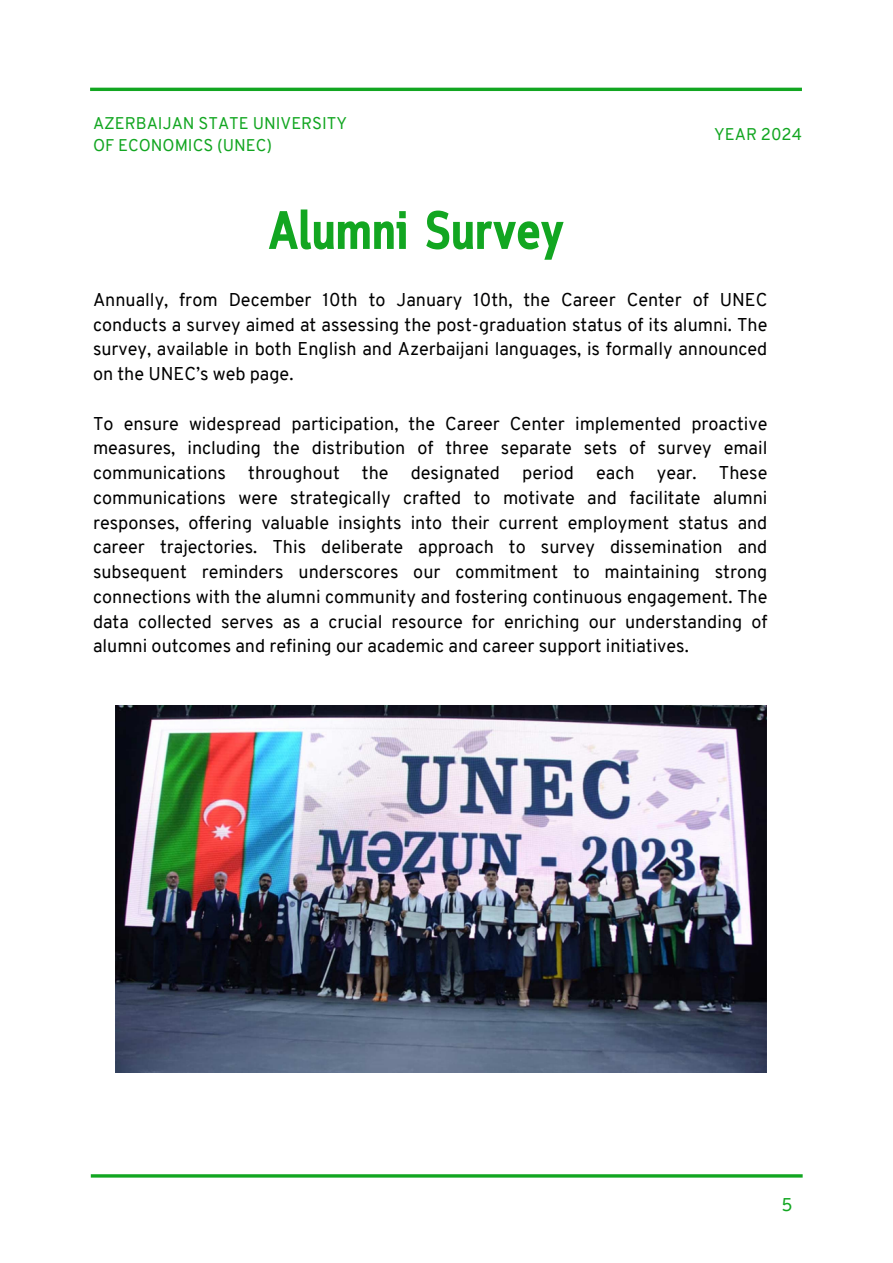
<style>
.page{position:relative;width:893px;height:1263px;background:#fff}
.page>*{position:absolute;margin:0;border:0;box-sizing:border-box;transform-origin:0 0}
.t1{font:700 54px "Cloud Cond";color:#12a621}
.t2{font:18px/24.8px "Overpass";color:#000001;text-align:justify}
.t3{font:18px "Overpass";color:#12a621}
.t4{font:16.5px/22.5px "Overpass";color:#12a621}
</style>
<div class="page">
<hr style="left:90px;top:88px;width:711px;height:3px;background:#12a621">
<img style="left:115px;top:705px;width:651px;height:367px">
<hr style="left:91px;top:1174px;width:711px;height:3px;background:#12a621">
<h2 class="t4" style="left:93px;top:113px;width:255px">AZERBAIJAN STATE UNIVERSITY<br>OF ECONOMICS (UNEC)</h2>
<h1 class="t4" style="left:714px;top:124px;width:89px">YEAR 2024</h1>
<p class="t1" style="left:268px;top:209px;width:297px">Alumni Survey</p>
<p class="t2" style="left:93px;top:289px;width:676px">Annually, from December 10th to January 10th, the Career Center of UNEC conducts a survey aimed at assessing the post-graduation status of its alumni. The survey, available in both English and Azerbaijani languages, is formally announced on the UNEC’s web page.</p>
<p class="t2" style="left:93px;top:412px;width:676px">To ensure widespread participation, the Career Center implemented proactive measures, including the distribution of three separate sets of survey email communications throughout the designated period each year. These communications were strategically crafted to motivate and facilitate alumni responses, offering valuable insights into their current employment status and career trajectories. This deliberate approach to survey dissemination and subsequent reminders underscores our commitment to maintaining strong connections with the alumni community and fostering continuous engagement. The data collected serves as a crucial resource for enriching our understanding of alumni outcomes and refining our academic and career support initiatives.</p>
<p class="t3" style="left:781px;top:1196px;width:13px">5</p>
</div>
